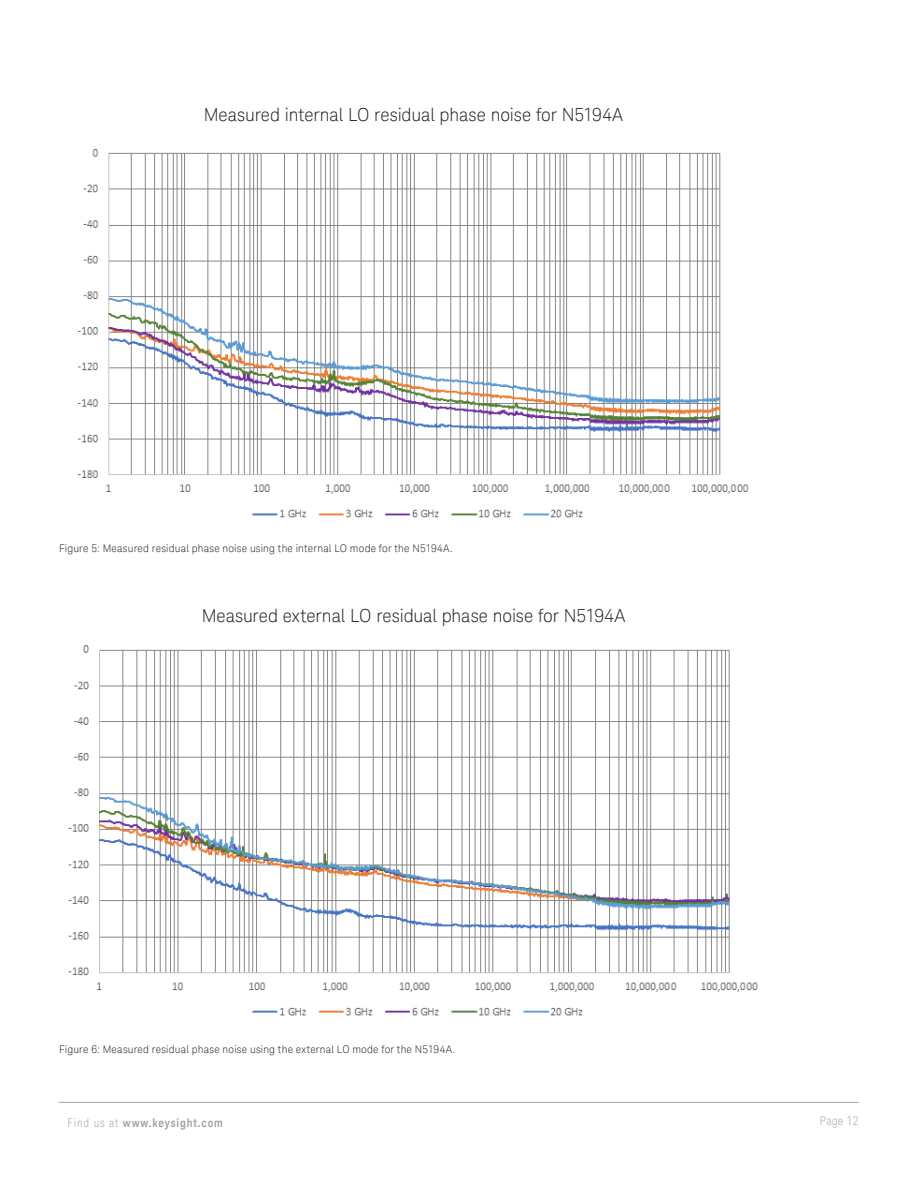
<style>
.page{position:relative;width:918px;height:1188px;background:#fff}
.page>*{position:absolute;margin:0;border:0;box-sizing:border-box;transform-origin:0 0}
.K_Heading_3{font:300 18px "Keysight Sans";letter-spacing:-.005em;color:#231f20}
.t1{font:700 12px "Keysight Sans Condensed";letter-spacing:.07em;color:#a4a1a9}
.t2{font:300 condensed 12px "Keysight Sans";letter-spacing:.03em;color:#a4a1a9}
.K_Captions{font:300 10.5px "Keysight Sans";letter-spacing:.02em;color:#231f20}
.s1{font-family:"Keysight Sans";font-weight:300;font-stretch:condensed}
</style>
<div class="page">
<hr style="left:59px;top:1102px;width:800px;height:1px;background:#a4a1a9">
<img style="left:68px;top:645px;width:690px;height:371px">
<img style="left:77px;top:149px;width:672px;height:369px">
<p class="K_Heading_3" style="left:204px;top:104px;width:421px">Measured internal LO residual phase noise for N5194A</p>
<p class="K_Captions" style="left:59px;top:542px;width:395px">Figure 5: Measured residual phase noise using the internal LO mode for the N5194A.</p>
<p class="K_Heading_3" style="left:202px;top:605px;width:425px">Measured external LO residual phase noise for N5194A</p>
<p class="K_Captions" style="left:59px;top:1043px;width:398px">Figure 6: Measured residual phase noise using the external LO mode for the N5194A.</p>
<p class="t1" style="left:68px;top:1115px;width:157px"><span class="s1">Find us at</span> www.keysight.com</p>
<p class="t2" style="left:820px;top:1113px;width:40px">Page 12</p>
</div>
